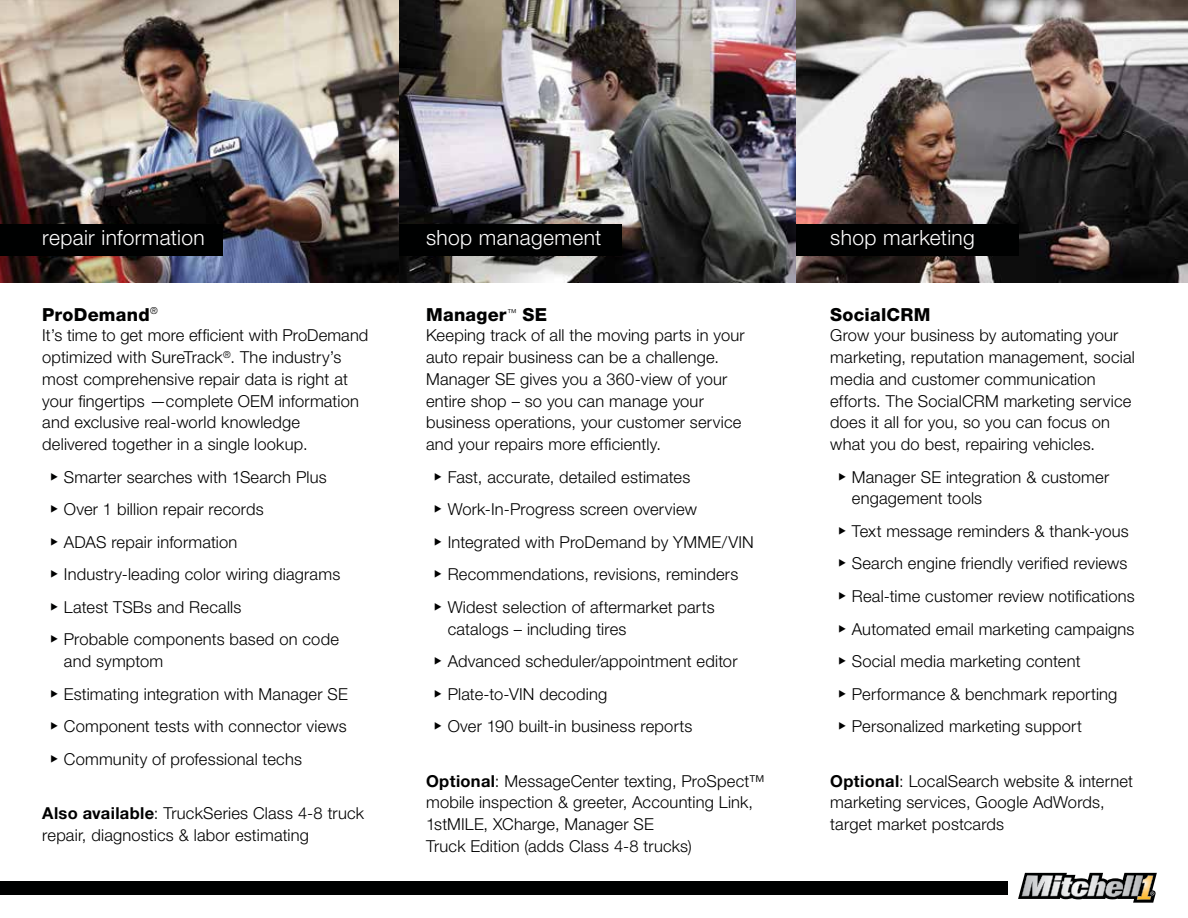
<style>
.page{position:relative;width:1188px;height:918px;background:#fff}
.page>*{position:absolute;margin:0;border:0;box-sizing:border-box;transform-origin:0 0}
.t1{font:300 21px "Helvetica Neue LT Std";letter-spacing:.015em;color:#fff}
.t2{font:800 18px "Helvetica Neue LT Std";letter-spacing:.015em;color:#000101}
.t3{font:300 16.5px/21.8px "Helvetica Neue LT Std";letter-spacing:.01em;color:#000101}
.s1{font-weight:700}
</style>
<div class="page">
<img style="left:0;top:0;width:399px;height:282px">
<img style="left:399px;top:0;width:789px;height:282px">
<div style="left:0;top:224px;width:223px;height:31px;background:#000101"></div>
<div style="left:399px;top:224px;width:223px;height:31px;background:#000101"></div>
<div style="left:796px;top:224px;width:223px;height:31px;background:#000101"></div>
<div style="left:0;top:881px;width:1008px;height:14px;background:#000101"></div>
<svg style="left:1018px;top:873px;width:139px;height:30px"></svg>
<p class="t1" style="left:42px;top:225px;width:164px">repair information</p>
<p class="t2" style="left:42px;top:304px;width:117px">ProDemand<sup>®</sup></p>
<p class="t3" style="left:42px;top:324px;width:328px">It’s time to get more efficient with ProDemand optimized with SureTrack<sup>®</sup>. The industry’s most comprehensive repair data is right at your fingertips —complete OEM information and exclusive real-world knowledge delivered together in a single lookup.</p>
<p class="t3" style="left:64px;top:460px;width:278px;line-height:32.5px">Smarter searches with 1Search Plus<br>Over 1 billion repair records<br>ADAS repair information<br>Industry-leading color wiring diagrams<br>Latest TSBs and Recalls<br>Probable components based on code</p>
<p class="t3" style="left:64px;top:645px;width:285px;line-height:32.5px">and symptom<br>Estimating integration with Manager SE<br>Component tests with connector views<br>Community of professional techs</p>
<p class="t3" style="left:42px;top:802px;width:323px"><span class="s1">Also available</span>: TruckSeries Class 4-8 truck repair, diagnostics &amp; labor estimating</p>
<p class="t1" style="left:426px;top:225px;width:177px">shop management</p>
<p class="t2" style="left:426px;top:304px;width:123px">Manager<sup>™</sup> SE</p>
<p class="t3" style="left:426px;top:324px;width:320px">Keeping track of all the moving parts in your auto repair business can be a challenge.<br>Manager SE gives you a 360-view of your entire shop – so you can manage your business operations, your customer service and your repairs more efficiently.</p>
<p class="t3" style="left:448px;top:460px;width:308px;line-height:32.5px">Fast, accurate, detailed estimates Work-In-Progress screen overview Integrated with ProDemand by YMME/VIN Recommendations, revisions, reminders Widest selection of aftermarket parts</p>
<p class="t3" style="left:448px;top:612px;width:291px;line-height:32.5px">catalogs – including tires<br>Advanced scheduler/appointment editor<br>Plate-to-VIN decoding<br>Over 190 built-in business reports</p>
<p class="t3" style="left:426px;top:769px;width:340px"><span class="s1">Optional</span>: MessageCenter texting, ProSpect™ mobile inspection &amp; greeter, Accounting Link, 1stMILE, XCharge, Manager SE<br>Truck Edition (adds Class 4-8 trucks)</p>
<p class="t1" style="left:830px;top:225px;width:146px">shop marketing</p>
<p class="t2" style="left:830px;top:304px;width:102px">SocialCRM</p>
<p class="t3" style="left:830px;top:324px;width:306px">Grow your business by automating your marketing, reputation management, social media and customer communication efforts. The SocialCRM marketing service does it all for you, so you can focus on what you do best, repairing vehicles.</p>
<p class="t3" style="left:852px;top:466px;width:259px">Manager SE integration &amp; customer engagement tools</p>
<p class="t3" style="left:852px;top:514px;width:284px;line-height:32.5px">Text message reminders &amp; thank-yous Search engine friendly verified reviews Real-time customer review notifications Automated email marketing campaigns Social media marketing content Performance &amp; benchmark reporting Personalized marketing support</p>
<p class="t3" style="left:830px;top:769px;width:304px"><span class="s1">Optional</span>: LocalSearch website &amp; internet marketing services, Google AdWords, target market postcards</p>
</div>
